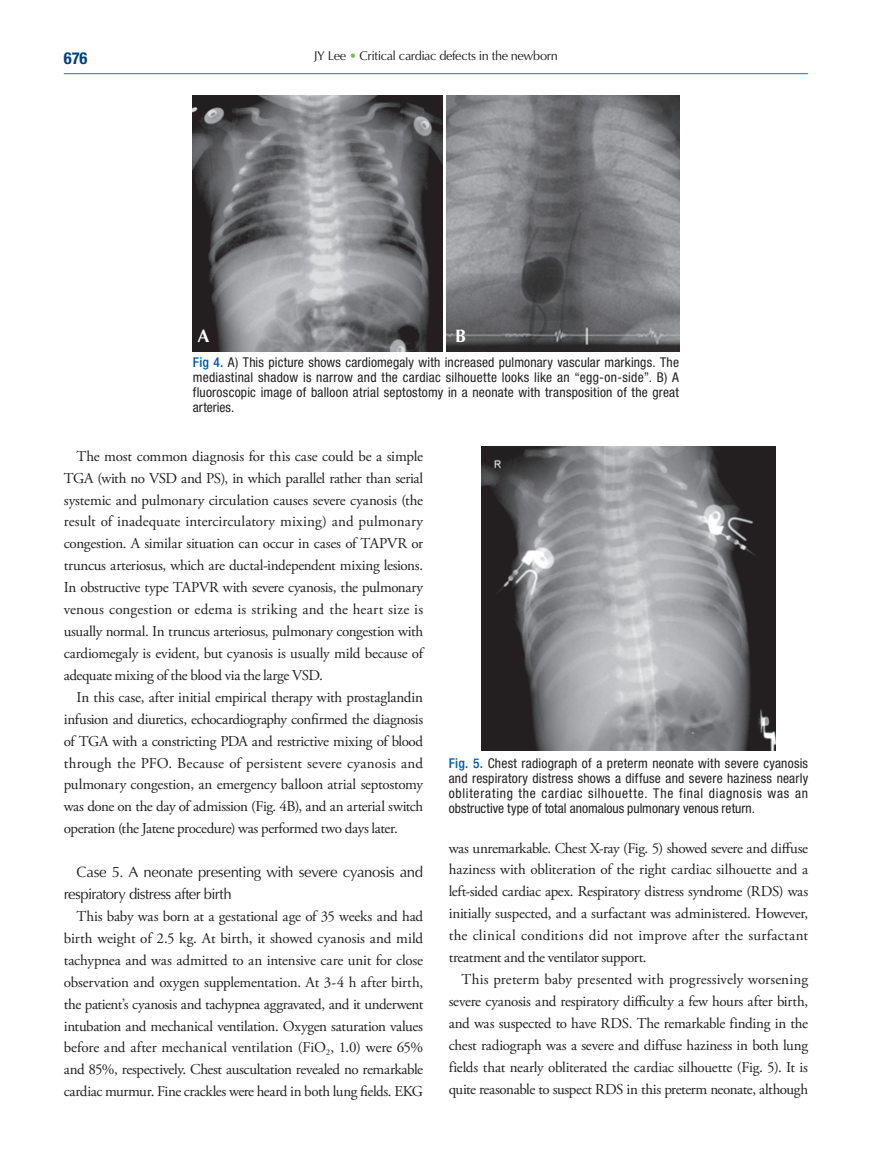
<style>
.page{position:relative;width:872px;height:1170px;background:#fff}
.page>*{position:absolute;margin:0;border:0;box-sizing:border-box;transform-origin:0 0}
.t1{font:700 18px "Optima LT Std";color:#fff}
.t2{font:700 condensed 16.5px "Helvetica Neue";color:#014081}
.t3{font:15px/21.9px "Adobe Garamond Pro";letter-spacing:-.025em;color:#231f20;text-align:justify}
.t4{font:15px/21.9px "Optima LT Std";letter-spacing:-.03em;color:#231f20}
.t5{font:condensed 13.5px/15px "Helvetica Neue";letter-spacing:.005em;color:#231f20;text-align:justify}
.t6{font:12.75px "Optima LT Std";letter-spacing:-.03em;color:#231f20}
.s1{color:#71bf44}
.s2{font-weight:500;color:#015aaa}
</style>
<div class="page">
<hr style="left:64px;top:73px;width:744px;height:1px;background:#007ec5">
<img style="left:193px;top:95px;width:249px;height:256px">
<img style="left:447px;top:95px;width:232px;height:256px">
<img style="left:482px;top:447px;width:293px;height:303px">
<p class="t2" style="left:64px;top:48px;width:25px">676</p>
<p class="t6" style="left:314px;top:49px;width:245px">JY Lee <span class="s1">•</span> Critical cardiac defects in the newborn</p>
<p class="t1" style="left:198px;top:325px;width:14px">A</p>
<p class="t1" style="left:455px;top:325px;width:12px">B</p>
<p class="t5" style="left:193px;top:355px;width:487px"><span class="s2">Fig 4.</span> A) This picture shows cardiomegaly with increased pulmonary vascular markings. The mediastinal shadow is narrow and the cardiac silhouette looks like an “egg-on-side”. B) A fluoroscopic image of balloon atrial septostomy in a neonate with transposition of the great arteries.</p>
<p class="t3" style="left:64px;top:445px;width:361px;text-indent:13px">The most common diagnosis for this case could be a simple TGA (with no VSD and PS), in which parallel rather than serial systemic and pulmonary circulation causes severe cyanosis (the result of inadequate intercirculatory mixing) and pulmonary congestion. A similar situation can occur in cases of TAPVR or truncus arteriosus, which are ductal-independent mixing lesions.<br>In obstructive type TAPVR with severe cyanosis, the pulmonary venous congestion or edema is striking and the heart size is usually normal. In truncus arteriosus, pulmonary congestion with cardiomegaly is evident, but cyanosis is usually mild because of adequate mixing of the blood via the large VSD.</p>
<p class="t3" style="left:64px;top:686px;width:361px;text-indent:13px">In this case, after initial empirical therapy with prostaglandin infusion and diuretics, echocardiography confirmed the diagnosis of TGA with a constricting PDA and restrictive mixing of blood through the PFO. Because of persistent severe cyanosis and pulmonary congestion, an emergency balloon atrial septostomy was done on the day of admission (Fig. 4B), and an arterial switch operation (the Jatene procedure) was performed two days later.</p>
<p class="t4" style="left:64px;top:861px;width:361px;text-indent:13px">Case 5. A neonate presenting with severe cyanosis and respiratory distress after birth</p>
<p class="t3" style="left:64px;top:905px;width:361px;text-indent:13px">This baby was born at a gestational age of 35 weeks and had birth weight of 2.5 kg. At birth, it showed cyanosis and mild tachypnea and was admitted to an intensive care unit for close observation and oxygen supplementation. At 3-4 h after birth, the patient’s cyanosis and tachypnea aggravated, and it underwent intubation and mechanical ventilation. Oxygen saturation values before and after mechanical ventilation (FiO<sub>2</sub>, 1.0) were 65% and 85%, respectively. Chest auscultation revealed no remarkable cardiac murmur. Fine crackles were heard in both lung fields. EKG</p>
<p class="t5" style="left:449px;top:755px;width:361px"><span class="s2">Fig. 5.</span> Chest radiograph of a preterm neonate with severe cyanosis and respiratory distress shows a diffuse and severe haziness nearly obliterating the cardiac silhouette. The final diagnosis was an obstructive type of total anomalous pulmonary venous return.</p>
<p class="t3" style="left:449px;top:837px;width:361px">was unremarkable. Chest X-ray (Fig. 5) showed severe and diffuse haziness with obliteration of the right cardiac silhouette and a left-sided cardiac apex. Respiratory distress syndrome (RDS) was initially suspected, and a surfactant was administered. However, the clinical conditions did not improve after the surfactant treatment and the ventilator support.</p>
<p class="t3" style="left:449px;top:968px;width:361px;text-indent:13px">This preterm baby presented with progressively worsening severe cyanosis and respiratory difficulty a few hours after birth, and was suspected to have RDS. The remarkable finding in the chest radiograph was a severe and diffuse haziness in both lung fields that nearly obliterated the cardiac silhouette (Fig. 5). It is quite reasonable to suspect RDS in this preterm neonate, although</p>
</div>
